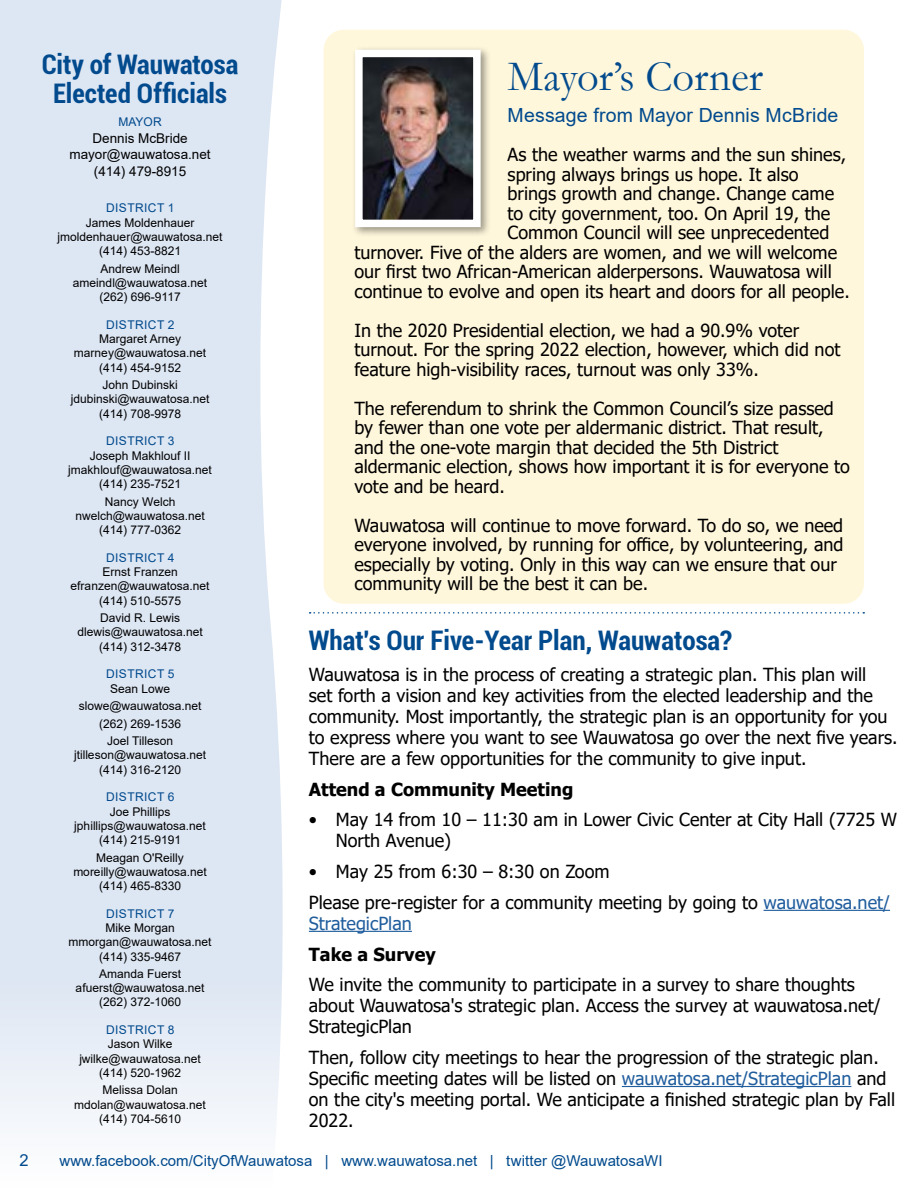
<style>
.page{position:relative;width:918px;height:1188px;background:#fff}
.page>*{position:absolute;margin:0;border:0;box-sizing:border-box;transform-origin:0 0}
.t1{font:43.5px "Garamond";color:#014a8d}
.t2{font:700 condensed 27px/28.5px "Roboto";color:#014a8d;text-align:center}
.t3{font:19.5px "Arial";letter-spacing:.005em;color:#014a8d}
.t4{font:18px/21px "Tahoma";color:#000}
.t5{font:700 18px "Tahoma";color:#000}
.t6{font:18px "Tahoma";color:#215e9e}
.t7{font:16.5px "Arial";color:#014a8d}
.t8{font:15px "Arial";color:#014a8d}
.t9{font:13.5px/16.5px "Arial";color:#000;text-align:center}
.t10{font:12px/14.2px "Arial";color:#000;text-align:center}
.t11{font:12px "Arial";letter-spacing:.035em;color:#014a8d}
.s1{color:#215e9e}
</style>
<div class="page">
<svg style="left:0;top:0;width:283px;height:1127px;fill:#dde6f3"></svg>
<div style="left:324px;top:30px;width:540px;height:574px;background:#fff7dc;border-radius:20px"></div>
<div style="left:351px;top:46px;width:140px;height:190px;background:#000;opacity:.4"></div>
<img style="left:364px;top:59px;width:108px;height:159px">
<div style="left:355px;top:50px;width:126px;height:177px;border:8px solid #fff"></div>
<svg style="left:310px;top:612px;width:554px;height:2px"></svg>
<hr style="left:764px;top:910px;width:126px;height:1px;background:#215e9e">
<hr style="left:309px;top:931px;width:103px;height:1px;background:#215e9e">
<hr style="left:622px;top:1086px;width:229px;height:1px;background:#215e9e">
<h2 class="t2" style="left:42px;top:50px;width:198px">City of Wauwatosa<br>Elected Officials</h2>
<p class="t11" style="left:119px;top:114px;width:45px">MAYOR</p>
<p class="t9" style="left:69px;top:130px;width:143px">Dennis McBride mayor@wauwatosa.net (414) 479-8915</p>
<p class="t11" style="left:106px;top:200px;width:70px">DISTRICT 1</p>
<p class="t10" style="left:58px;top:215px;width:166px">James Moldenhauer jmoldenhauer@wauwatosa.net (414) 453-8821</p>
<p class="t10" style="left:73px;top:261px;width:136px">Andrew Meindl ameindl@wauwatosa.net (262) 696-9117</p>
<p class="t11" style="left:106px;top:316px;width:70px">DISTRICT 2</p>
<p class="t10" style="left:74px;top:332px;width:134px">Margaret Arney marney@wauwatosa.net (414) 454-9152</p>
<p class="t10" style="left:71px;top:378px;width:140px">John Dubinski jdubinski@wauwatosa.net (414) 708-9978</p>
<p class="t11" style="left:106px;top:433px;width:70px">DISTRICT 3</p>
<p class="t10" style="left:68px;top:448px;width:145px">Joseph Makhlouf II jmakhlouf@wauwatosa.net (414) 235-7521</p>
<p class="t10" style="left:75px;top:494px;width:131px">Nancy Welch nwelch@wauwatosa.net (414) 777-0362</p>
<p class="t11" style="left:106px;top:549px;width:70px">DISTRICT 4</p>
<p class="t10" style="left:71px;top:565px;width:140px">Ernst Franzen efranzen@wauwatosa.net (414) 510-5575</p>
<p class="t10" style="left:77px;top:611px;width:127px">David R. Lewis dlewis@wauwatosa.net (414) 312-3478</p>
<p class="t11" style="left:106px;top:666px;width:70px">DISTRICT 5</p>
<p class="t10" style="left:79px;top:680px;width:124px;line-height:17.5px">Sean Lowe slowe@wauwatosa.net (262) 269-1536<br>Joel Tilleson</p>
<p class="t10" style="left:74px;top:748px;width:134px">jtilleson@wauwatosa.net (414) 316-2120</p>
<p class="t11" style="left:106px;top:789px;width:70px">DISTRICT 6</p>
<p class="t10" style="left:74px;top:804px;width:133px">Joe Phillips jphillips@wauwatosa.net (414) 215-9191</p>
<p class="t10" style="left:73px;top:850px;width:135px">Meagan O'Reilly moreilly@wauwatosa.net (414) 465-8330</p>
<p class="t11" style="left:106px;top:905px;width:70px">DISTRICT 7</p>
<p class="t10" style="left:69px;top:921px;width:144px">Mike Morgan mmorgan@wauwatosa.net (414) 335-9467</p>
<p class="t10" style="left:76px;top:967px;width:130px">Amanda Fuerst afuerst@wauwatosa.net (262) 372-1060</p>
<p class="t11" style="left:106px;top:1022px;width:70px">DISTRICT 8</p>
<p class="t10" style="left:79px;top:1037px;width:123px">Jason Wilke jwilke@wauwatosa.net (414) 520-1962</p>
<p class="t10" style="left:74px;top:1083px;width:133px">Melissa Dolan mdolan@wauwatosa.net (414) 704-5610</p>
<h1 class="t1" style="left:508px;top:47px;width:257px">Mayor’s Corner</h1>
<p class="t3" style="left:508px;top:102px;width:332px">Message from Mayor Dennis McBride</p>
<p class="t4" style="left:508px;top:145px;width:340px">As the weather warms and the sun shines,</p>
<p class="t4" style="left:508px;top:165px;width:292px">spring always brings us hope. It also</p>
<p class="t4" style="left:508px;top:184px;width:328px">brings growth and change. Change came</p>
<p class="t4" style="left:508px;top:204px;width:324px">to city government, too. On April 19, the</p>
<p class="t4" style="left:508px;top:223px;width:323px">Common Council will see unprecedented</p>
<p class="t4" style="left:354px;top:243px;width:484px">turnover. Five of the alders are women, and we will welcome</p>
<p class="t4" style="left:354px;top:262px;width:479px">our first two African-American alderpersons. Wauwatosa will</p>
<p class="t4" style="left:354px;top:282px;width:497px">continue to evolve and open its heart and doors for all people.</p>
<p class="t4" style="left:354px;top:321px;width:488px;line-height:19.5px">In the 2020 Presidential election, we had a 90.9% voter turnout. For the spring 2022 election, however, which did not feature high-visibility races, turnout was only 33%.</p>
<p class="t4" style="left:354px;top:399px;width:497px;line-height:19.5px">The referendum to shrink the Common Council’s size passed by fewer than one vote per aldermanic district. That result, and the one-vote margin that decided the 5th District aldermanic election, shows how important it is for everyone to vote and be heard.</p>
<p class="t4" style="left:354px;top:516px;width:491px;line-height:19.5px">Wauwatosa will continue to move forward. To do so, we need everyone involved, by running for office, by volunteering, and especially by voting. Only in this way can we ensure that our community will be the best it can be.</p>
<h2 class="t2" style="left:309px;top:625px;width:425px">What's Our Five-Year Plan, Wauwatosa?</h2>
<p class="t4" style="left:309px;top:665px;width:590px">Wauwatosa is in the process of creating a strategic plan. This plan will<br>set forth a vision and key activities from the elected leadership and the community. Most importantly, the strategic plan is an opportunity for you to express where you want to see Wauwatosa go over the next five years.<br>There are a few opportunities for the community to give input.</p>
<p class="t5" style="left:309px;top:777px;width:266px">Attend a Community Meeting</p>
<p class="t4" style="left:336px;top:810px;width:563px;text-indent:-27px">• May 14 from 10 – 11:30 am in Lower Civic Center at City Hall (7725 W<br>North Avenue)</p>
<p class="t4" style="left:309px;top:857px;width:583px;line-height:30.8px">• May 25 from 6:30 – 8:30 on Zoom<br>Please pre-register for a community meeting by going to <span class="s1">wauwatosa.net/</span></p>
<p class="t6" style="left:309px;top:911px;width:105px">StrategicPlan</p>
<p class="t5" style="left:309px;top:941px;width:128px">Take a Survey</p>
<p class="t4" style="left:309px;top:975px;width:573px">We invite the community to participate in a survey to share thoughts about Wauwatosa's strategic plan. Access the survey at wauwatosa.net/<br>StrategicPlan</p>
<p class="t4" style="left:309px;top:1048px;width:588px">Then, follow city meetings to hear the progression of the strategic plan.<br>Specific meeting dates will be listed on <span class="s1">wauwatosa.net/StrategicPlan</span> and on the city's meeting portal. We anticipate a finished strategic plan by Fall 2022.</p>
<p class="t7" style="left:19px;top:1149px;width:11px">2</p>
<p class="t8" style="left:60px;top:1151px;width:604px">www.facebook.com/CityOfWauwatosa | www.wauwatosa.net | twitter @WauwatosaWI</p>
</div>
